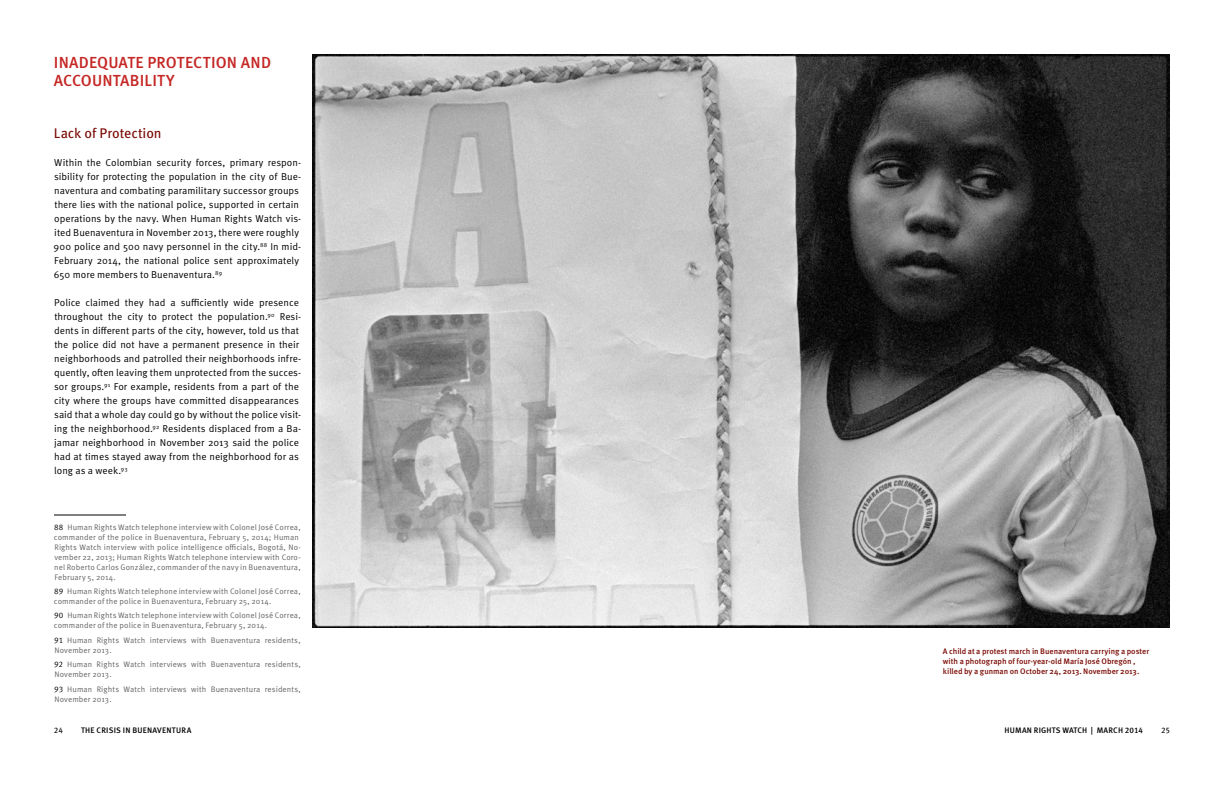
<style>
.page{position:relative;width:1224px;height:792px;background:#fff}
.page>*{position:absolute;margin:0;border:0;box-sizing:border-box;transform-origin:0 0}
.t1{font:500 16px/18px "Meta Pro";letter-spacing:.01em;color:#c52725}
.t2{font:14px "Meta Pro";letter-spacing:-.005em;color:#7a0a04}
.t3{font:10px/14px "Meta Pro Norm";color:#000}
.t4{font:8px/10px "Meta Pro Norm";letter-spacing:.015em;color:#636466}
.t5{font:500 8px/10px "Meta Pro";color:#7a0a04}
.t6{font:500 8px "Meta Pro";letter-spacing:.025em;color:#000}
.t7{font:8px "Meta Pro";color:#000}
.s1{color:#000}
</style>
<div class="page">
<hr style="left:54px;top:515px;width:72px;height:1px;background:#000">
<img style="left:313px;top:54px;width:857px;height:574px">
<h1 class="t1" style="left:54px;top:52px;width:216px">Inad equate Protecti on and<br>Accountabi</h1>
<h1 class="t1" style="left:145px;top:70px;width:32px">lity</h1>
<h2 class="t2" style="left:54px;top:122px;width:109px">Lack of Protection</h2>
<p class="t3" style="left:54px;top:155px;width:249px">Within the Colombian security forces, primary respon&shy;sibility for protecting the population in the city of Bue&shy;naventura and combating paramilitary successor groups there lies with the national police, supported in certain operations by the navy. When Human Rights Watch vis&shy;ited Buenaventura in November 2013, there were roughly 900 police and 500 navy personnel in the city.<sup>88</sup> In mid-February 2014, the national police sent approximately 650 more members to Buenaventura.<sup>89</sup></p>
<p class="t3" style="left:54px;top:295px;width:249px">Police claimed they had a sufficiently wide presence throughout the city to protect the population.<sup>90</sup> Resi&shy;dents in different parts of the city, however, told us that the police did not have a permanent presence in their neighborhoods and patrolled their neighborhoods infre&shy;quently, often leaving them unprotected from the succes&shy;sor groups.<sup>91</sup> For example, residents from a part of the city where the groups have committed disappearances said that a whole day could go by without the police visit&shy;ing the neighborhood.<sup>92</sup> Residents displaced from a Ba&shy;jamar neighborhood in November 2013 said the police had at times stayed away from the neighborhood for as long as a week.<sup>93</sup></p>
<p class="t4" style="left:54px;top:521px;width:248px"><span class="s1">88</span> Human Rights Watch telephone interview with Colonel José Correa, commander of the police in Buenaventura, February 5, 2014; Human Rights Watch interview with police intelligence officials, Bogotá, No&shy;vember 22, 2013; Human Rights Watch telephone interview with Coro&shy;nel Roberto Carlos González, commander of the navy in Buenaventura, February 5, 2014.</p>
<p class="t4" style="left:54px;top:586px;width:248px"><span class="s1">89</span> Human Rights Watch telephone interview with Colonel José Correa, commander of the police in Buenaventura, February 25, 2014.</p>
<p class="t4" style="left:54px;top:610px;width:248px"><span class="s1">90</span> Human Rights Watch telephone interview with Colonel José Correa, commander of the police in Buenaventura, February 5, 2014.</p>
<p class="t4" style="left:54px;top:635px;width:248px"><span class="s1">91</span> Human Rights Watch interviews with Buenaventura residents,<br>November 2013.</p>
<p class="t4" style="left:54px;top:659px;width:248px"><span class="s1">92</span> Human Rights Watch interviews with Buenaventura residents,<br>November 2013.</p>
<p class="t4" style="left:54px;top:684px;width:248px"><span class="s1">93</span> Human Rights Watch interviews with Buenaventura residents,<br>November 2013.</p>
<p class="t5" style="left:943px;top:646px;width:208px">A child at a protest march in Buenaventura carrying a poster with a photograph of four-year-old María José Obregón , killed by a gunman on October 24, 2013. November 2013.</p>
<p class="t7" style="left:54px;top:724px;width:11px">24</p>
<p class="t6" style="left:81px;top:724px;width:26px">The Crisis</p>
<p class="t6" style="left:123px;top:724px;width:65px">i n Buenaventura</p>
<p class="t6" style="left:1005px;top:724px;width:140px">HU MAN RIGHTS WATCH | MARCH 2014</p>
<p class="t7" style="left:1161px;top:724px;width:11px">25</p>
</div>
